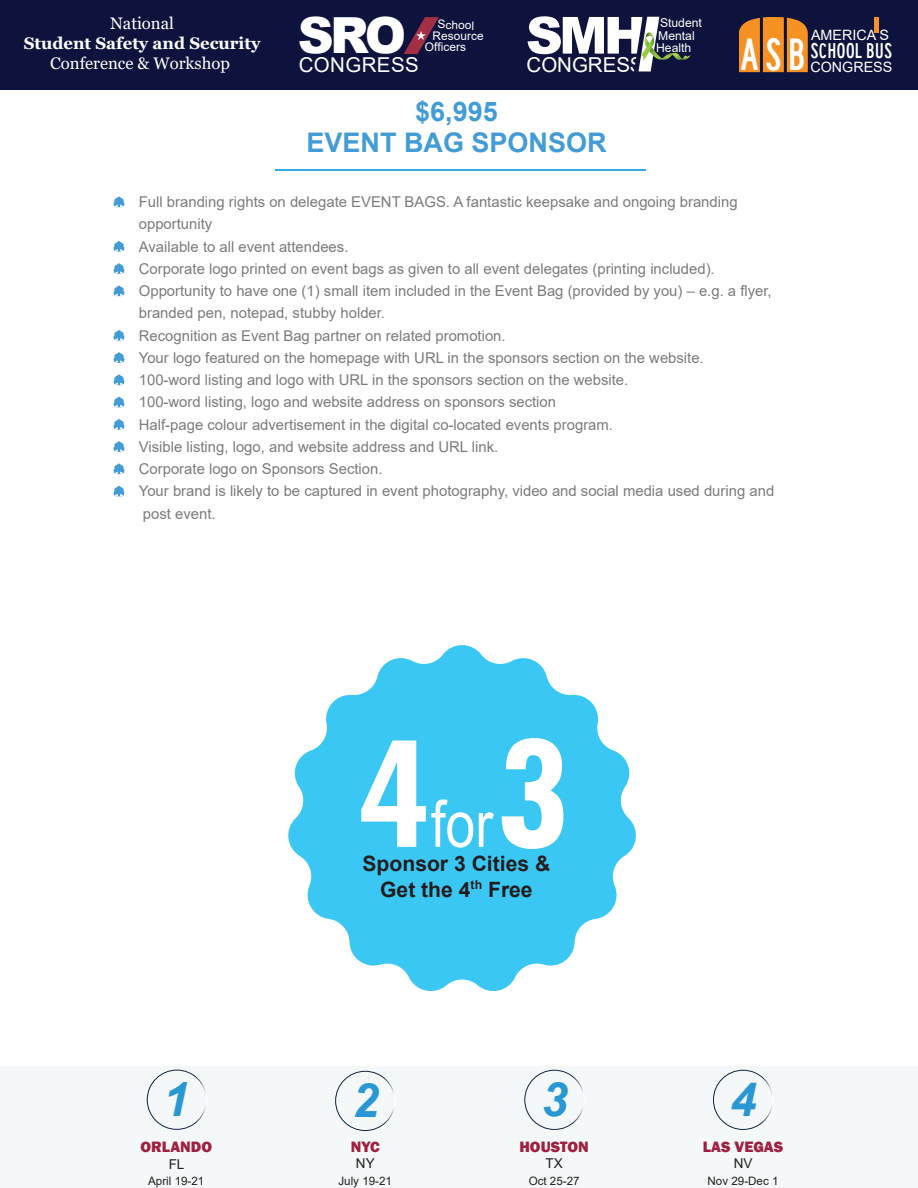
<style>
.page{position:relative;width:918px;height:1188px;background:#fff}
.page>*{position:absolute;margin:0;border:0;box-sizing:border-box;transform-origin:0 0}
.t1{font:700 condensed 174.45px "Tw Cen";color:#fff}
.t2{font:65.25px "Arial Narrow";color:#fff}
.t3{font:900 51.15px "Arial";color:#fff}
.t4{font:900 49.8px "Arial";color:#fff}
.t5{font:italic 700 47.25px "Arial";color:#2997d4}
.t6{font:46.8px "Highway Gothic Condensed";color:#fff}
.t7{font:700 27px/31.5px "Arial";color:#439cd6;text-align:center}
.t8{font:22.05px "Highway Gothic Condensed";color:#fff;scale:1.04 1}
.t9{font:700 21.15px "Arial";color:#231f20}
.t10{font:700 21.15px "Arial";color:#211d1e}
.t11{font:20.55px "Arial";letter-spacing:-.005em;color:#fff}
.t12{font:20.4px "Arial";letter-spacing:.02em;color:#fff}
.t13{font:16.65px "Georgia";color:#fff}
.t14{font:700 16.65px "Georgia";color:#fff}
.t15{font:800 15.45px "Franklin Gothic";color:#9e2141}
.t16{font:14.85px/22.2px "Arial";color:#7b7b7a}
.t17{font:14.25px "Arial";color:#fff}
.t18{font:13.5px "Arial";color:#231f20}
.t19{font:12.15px/12.6px "Arial";color:#fff}
.t20{font:11.85px/10.8px "Arial";letter-spacing:.01em;color:#fff}
.t21{font:11.55px "Arial";color:#231f20}
</style>
<div class="page">
<svg style="left:113px;top:197px;width:12px;height:10px"></svg>
<svg style="left:113px;top:241px;width:12px;height:11px"></svg>
<svg style="left:113px;top:263px;width:12px;height:11px"></svg>
<svg style="left:113px;top:330px;width:12px;height:11px"></svg>
<svg style="left:113px;top:352px;width:12px;height:11px"></svg>
<svg style="left:113px;top:397px;width:12px;height:10px"></svg>
<svg style="left:113px;top:374px;width:12px;height:11px"></svg>
<svg style="left:113px;top:419px;width:12px;height:11px"></svg>
<svg style="left:113px;top:441px;width:12px;height:11px"></svg>
<hr style="left:276px;top:170px;width:370px;height:1px;background:#34ace2">
<svg style="left:113px;top:463px;width:12px;height:11px"></svg>
<svg style="left:113px;top:486px;width:12px;height:10px"></svg>
<svg style="left:113px;top:286px;width:12px;height:10px"></svg>
<svg style="left:288px;top:645px;width:348px;height:346px;fill:#3bc7f4"></svg>
<div style="left:0;top:0;width:918px;height:89px;background:#0d133d"></div>
<svg style="left:638px;top:17px;width:53px;height:54px"></svg>
<svg style="left:404px;top:17px;width:35px;height:37px"></svg>
<svg style="left:739px;top:17px;width:69px;height:55px;background:#d58026"></svg>
<hr style="left:875px;top:17px;width:4px;height:15px;background:#f69223">
<div style="left:0;top:1066px;width:918px;height:122px;background:#f4f8f8"></div>
<div style="left:524px;top:1070px;width:61px;height:60px;border:1px solid #fff;border-radius:50%"></div>
<div style="left:713px;top:1070px;width:60px;height:60px;border:1px solid #fff;border-radius:50%"></div>
<div style="left:335px;top:1071px;width:60px;height:60px;border:1px solid #fff;border-radius:50%"></div>
<div style="left:147px;top:1070px;width:60px;height:60px;border:1px solid #fff;border-radius:50%"></div>
<p class="t13" style="left:110px;top:13px;width:65px">National</p>
<p class="t14" style="left:24px;top:32px;width:238px">Student Safety and Security</p>
<p class="t13" style="left:50px;top:53px;width:181px">Conference &amp; Workshop</p>
<h3 class="t4" style="left:298px;top:-1px;width:110px">SRO</h3>
<p class="t20" style="left:438px;top:19px;width:38px;rotate:2deg">School</p>
<p class="t20" style="left:425px;top:30px;width:60px;text-indent:7px">Resource<br>Officers</p>
<h3 class="t3" style="left:526px;top:-2px;width:122px">SMH</h3>
<h3 class="t12" style="left:299px;top:51px;width:122px">CONGRESS</h3>
<h3 class="t11" style="left:527px;top:51px;width:119px">CONGRESS</h3>
<h3 class="t7" style="left:307px;top:96px;width:302px">$6,995<br>EVENT BAG SPONSOR</h3>
<p class="t19" style="left:658px;top:16px;width:45px">Student<br>Mental</p>
<p class="t19" style="left:656px;top:42px;width:37px">Health</p>
<p class="t17" style="left:811px;top:25px;width:79px">AMERICA S</p>
<h3 class="t8" style="left:810px;top:39px;width:80px">SCHOOL BUS</h3>
<p class="t17" style="left:810px;top:57px;width:83px">CONGRESS</p>
<h3 class="t6" style="left:740px;top:29px;width:67px">ASB</h3>
<p class="t16" style="left:139px;top:191px;width:637px">Full branding rights on delegate EVENT BAGS. A fantastic keepsake and ongoing branding opportunity<br>Available to all event attendees.<br>Corporate logo printed on event bags as given to all event delegates (printing included).<br>Opportunity to have one (1) small item included in the Event Bag (provided by you) – e.g. a flyer, branded pen, notepad, stubby holder.<br>Recognition as Event Bag partner on related promotion.<br>Your logo featured on the homepage with URL in the sponsors section on the website.<br>100-word listing and logo with URL in the sponsors section on the website.<br>100-word listing, logo and website address on sponsors section<br>Half-page colour advertisement in the digital co-located events program.<br>Visible listing, logo, and website address and URL link.<br>Corporate logo on Sponsors Section.<br>Your brand is likely to be captured in event photography, video and social media used during and post event.</p>
<h3 class="t5" style="left:163px;top:1068px;width:28px">1</h3>
<p class="t15" style="left:141px;top:1137px;width:73px">ORLANDO</p>
<p class="t18" style="left:169px;top:1155px;width:17px">FL</p>
<p class="t21" style="left:148px;top:1173px;width:58px">April 19-21</p>
<h1 class="t1" style="left:354px;top:687px;width:217px">4 3</h1>
<h3 class="t9" style="left:362px;top:849px;width:189px">Sponsor 3 Cities &amp;</h3>
<h2 class="t2" style="left:431px;top:776px;width:64px">for</h2>
<h3 class="t10" style="left:380px;top:874px;width:154px">Get the 4<sup>th</sup> Free</h3>
<h3 class="t5" style="left:352px;top:1069px;width:28px">2</h3>
<p class="t15" style="left:351px;top:1137px;width:30px">NYC</p>
<p class="t18" style="left:356px;top:1154px;width:20px">NY</p>
<p class="t21" style="left:338px;top:1173px;width:55px">July 19-21</p>
<h3 class="t5" style="left:541px;top:1068px;width:28px">3</h3>
<p class="t15" style="left:519px;top:1137px;width:71px">HOUSTON</p>
<p class="t18" style="left:546px;top:1154px;width:19px">TX</p>
<p class="t21" style="left:529px;top:1173px;width:52px">Oct 25-27</p>
<h3 class="t5" style="left:730px;top:1068px;width:28px">4</h3>
<p class="t15" style="left:703px;top:1137px;width:82px">LAS VEGAS</p>
<p class="t18" style="left:734px;top:1154px;width:20px">NV</p>
<p class="t21" style="left:708px;top:1173px;width:72px">Nov 29-Dec 1</p>
</div>
